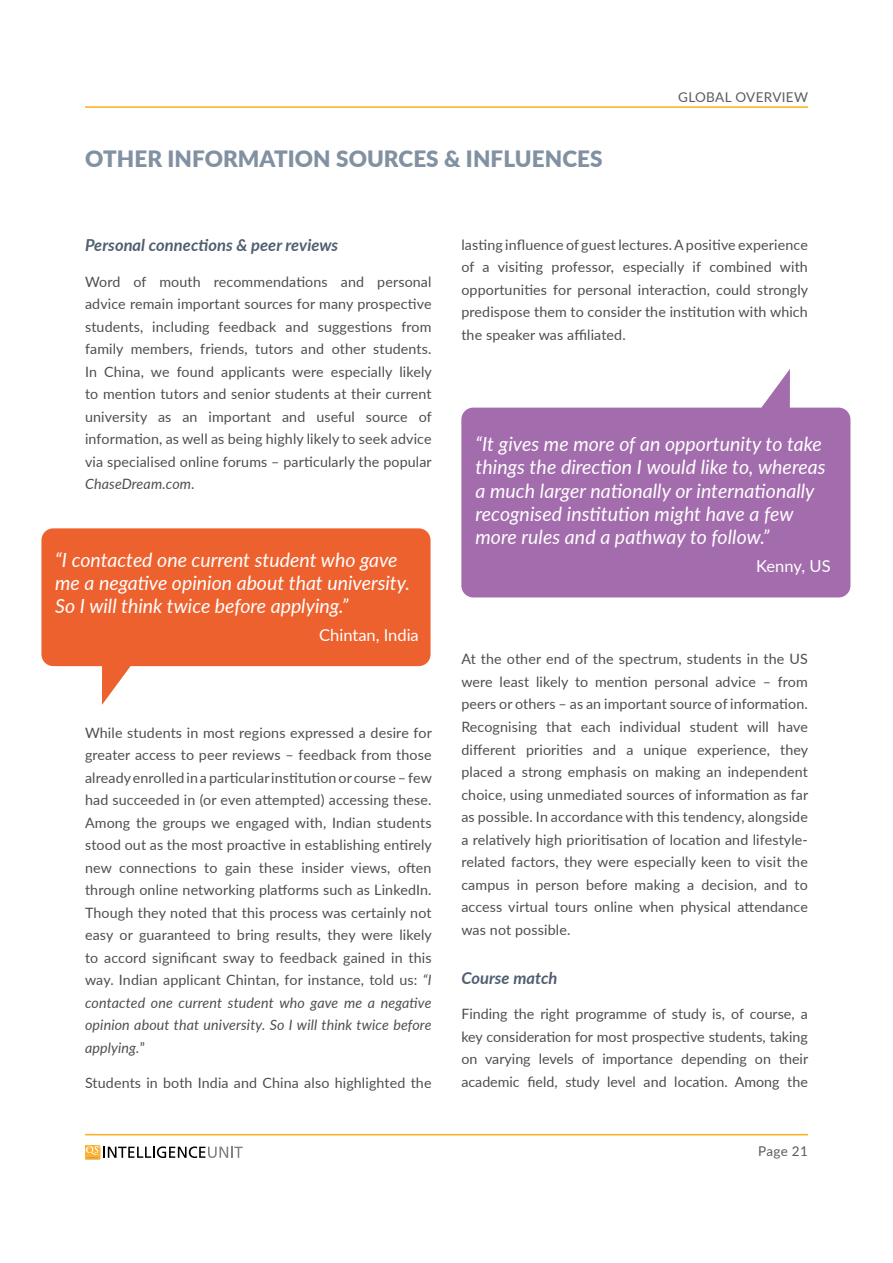
<style>
.page{position:relative;width:893px;height:1263px;background:#fff}
.page>*{position:absolute;margin:0;border:0;box-sizing:border-box;transform-origin:0 0}
.t1{font:900 22.5px "Lato";letter-spacing:.005em;color:#8191a2}
.t2{font:italic 19.5px/23.4px "Lato";color:#fff}
.t3{font:italic 700 16.5px "Lato";letter-spacing:.005em;color:#505e71}
.t4{font:16.5px "Lato";color:#fff}
.t5{font:14.25px/22.5px "Lato";letter-spacing:.01em;color:#4d4e4e;text-align:justify}
.t6{font:13.5px "Lato";letter-spacing:.025em;color:#5a5b5d}
.s1{font-style:italic}
</style>
<div class="page">
<hr style="left:85px;top:106px;width:723px;height:2px;background:#fcaf17">
<hr style="left:85px;top:1134px;width:723px;height:1px;background:#fcaf17">
<svg style="left:85px;top:1145px;width:158px;height:14px"></svg>
<svg style="left:461px;top:369px;width:389px;height:228px;fill:#a36cad"></svg>
<svg style="left:41px;top:528px;width:390px;height:177px;fill:#ed612f"></svg>
<h1 class="t1" style="left:85px;top:142px;width:519px">OTHER INFORMATION SOURCES &amp; INFLUENCES</h1>
<p class="t6" style="left:678px;top:87px;width:131px">GLOBAL OVERVIEW</p>
<p class="t3" style="left:85px;top:233px;width:255px">Personal connections &amp; peer reviews</p>
<p class="t5" style="left:85px;top:270px;width:348px">Word of mouth recommendations and personal advice remain important sources for many prospective students, including feedback and suggestions from family members, friends, tutors and other students.<br>In China, we found applicants were especially likely to mention tutors and senior students at their current university as an important and useful source of information, as well as being highly likely to seek advice via specialised online forums – particularly the popular <span class="s1">ChaseDream.com</span>.</p>
<h2 class="t2" style="left:55px;top:547px;width:356px">“I contacted one current student who gave me a negative opinion about that university.<br>So I will think twice before applying.”</h2>
<p class="t4" style="left:319px;top:623px;width:101px">Chintan, India</p>
<p class="t5" style="left:85px;top:720px;width:348px">While students in most regions expressed a desire for greater access to peer reviews – feedback from those already enrolled in a particular institution or course – few had succeeded in (or even attempted) accessing these.<br>Among the groups we engaged with, Indian students stood out as the most proactive in establishing entirely new connections to gain these insider views, often through online networking platforms such as LinkedIn.<br>Though they noted that this process was certainly not easy or guaranteed to bring results, they were likely to accord significant sway to feedback gained in this way. Indian applicant Chintan, for instance, told us: <span class="s1">“I contacted one current student who gave me a negative opinion about that university. So I will think twice before applying.</span>”</p>
<p class="t5" style="left:85px;top:1071px;width:348px">Students in both India and China also highlighted the</p>
<p class="t5" style="left:461px;top:233px;width:348px">lasting influence of guest lectures. A positive experience of a visiting professor, especially if combined with opportunities for personal interaction, could strongly predispose them to consider the institution with which the speaker was affiliated.</p>
<h2 class="t2" style="left:476px;top:431px;width:351px">“It gives me more of an opportunity to take things the direction I would like to, whereas a much larger nationally or internationally recognised institution might have a few more rules and a pathway to follow.”</h2>
<p class="t4" style="left:756px;top:554px;width:76px">Kenny, US</p>
<p class="t5" style="left:461px;top:647px;width:348px">At the other end of the spectrum, students in the US were least likely to mention personal advice – from peers or others – as an important source of information.<br>Recognising that each individual student will have different priorities and a unique experience, they placed a strong emphasis on making an independent choice, using unmediated sources of information as far as possible. In accordance with this tendency, alongside a relatively high prioritisation of location and lifestyle&shy;related factors, they were especially keen to visit the campus in person before making a decision, and to access virtual tours online when physical attendance was not possible.</p>
<p class="t3" style="left:461px;top:966px;width:98px">Course match</p>
<p class="t5" style="left:461px;top:1002px;width:348px">Finding the right programme of study is, of course, a key consideration for most prospective students, taking on varying levels of importance depending on their academic field, study level and location. Among the</p>
<p class="t6" style="left:758px;top:1141px;width:51px">Page 21</p>
</div>
